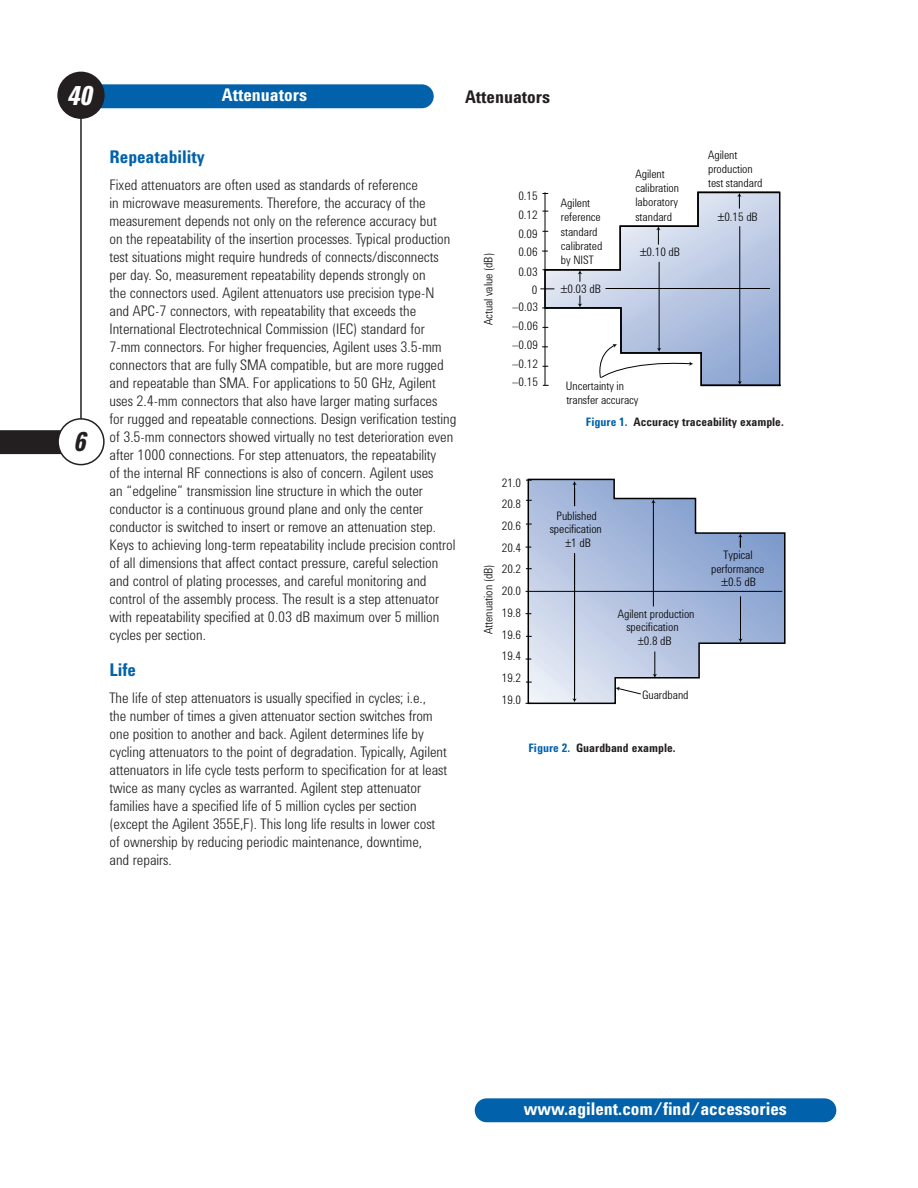
<style>
.page{position:relative;width:918px;height:1188px;background:#fff}
.page>*{position:absolute;margin:0;border:0;box-sizing:border-box;transform-origin:0 0}
.t1{font:italic 700 27px "Agilent Cond";color:#fff}
.t2{font:italic 700 27px "Agilent Cond";color:#231f20}
.t3{font:700 18px "Agilent Cond";color:#fff}
.t4{font:700 18px "Agilent Cond";color:#0161aa}
.t5{font:700 18px "Agilent Cond";color:#231f20}
.t6{font:300 15px/18px "Agilent Cond";color:#231f20}
.t7{font:300 12px/21.8px "Agilent Cond";color:#000}
.t8{font:700 12px "Agilent Cond";color:#231f20}
.s1{color:#0161aa}
</style>
<div class="page">
<div style="left:475px;top:1098px;width:361px;height:24px;background:#0161aa;border-radius:12px"></div>
<hr style="left:80px;top:74px;width:2px;height:358px;background:#231f20">
<div style="left:72px;top:84px;width:362px;height:24px;background:#0161aa;border-radius:12px"></div>
<svg style="left:57px;top:72px;width:48px;height:47px"></svg>
<svg style="left:0;top:418px;width:105px;height:47px"></svg>
<svg style="left:544px;top:191px;width:237px;height:196px"></svg>
<svg style="left:540px;top:288px;width:14px;height:1px"></svg>
<hr style="left:605px;top:288px;width:165px;height:1px;background:#000">
<hr style="left:659px;top:262px;width:1px;height:87px;background:#000">
<svg style="left:656px;top:226px;width:5px;height:19px"></svg>
<svg style="left:737px;top:193px;width:5px;height:16px"></svg>
<hr style="left:740px;top:226px;width:1px;height:156px;background:#000">
<svg style="left:738px;top:381px;width:4px;height:4px"></svg>
<svg style="left:578px;top:270px;width:4px;height:12px"></svg>
<svg style="left:578px;top:295px;width:4px;height:12px"></svg>
<svg style="left:596px;top:344px;width:97px;height:34px"></svg>
<svg style="left:527px;top:478px;width:259px;height:227px"></svg>
<hr style="left:526px;top:591px;width:256px;height:1px;background:#000">
<svg style="left:616px;top:687px;width:25px;height:8px"></svg>
<hr style="left:653px;top:502px;width:1px;height:104px;background:#000">
<svg style="left:651px;top:499px;width:5px;height:4px"></svg>
<svg style="left:572px;top:698px;width:5px;height:4px"></svg>
<hr style="left:574px;top:554px;width:1px;height:146px;background:#000">
<svg style="left:572px;top:481px;width:5px;height:25px"></svg>
<svg style="left:738px;top:534px;width:4px;height:14px"></svg>
<svg style="left:653px;top:651px;width:4px;height:27px"></svg>
<hr style="left:740px;top:596px;width:1px;height:44px;background:#000">
<svg style="left:738px;top:639px;width:5px;height:3px"></svg>
<svg style="left:561px;top:285px;width:6px;height:8px"></svg>
<svg style="left:640px;top:249px;width:7px;height:7px"></svg>
<svg style="left:718px;top:213px;width:6px;height:8px"></svg>
<svg style="left:566px;top:539px;width:5px;height:8px"></svg>
<svg style="left:722px;top:578px;width:6px;height:8px"></svg>
<svg style="left:638px;top:637px;width:6px;height:8px"></svg>
<h1 class="t1" style="left:67px;top:86px;width:27px">40</h1>
<p class="t3" style="left:222px;top:88px;width:87px">Attenuators</p>
<p class="t5" style="left:465px;top:90px;width:87px">Attenuators</p>
<h1 class="t2" style="left:73px;top:432px;width:14px">6</h1>
<p class="t4" style="left:110px;top:150px;width:97px">Repeatability</p>
<p class="t6" style="left:110px;top:177px;width:348px">Fixed attenuators are often used as standards of reference<br>in microwave measurements. Therefore, the accuracy of the measurement depends not only on the reference accuracy but<br>on the repeatability of the insertion processes. Typical production test situations might require hundreds of connects/disconnects per day. So, measurement repeatability depends strongly on<br>the connectors used. Agilent attenuators use precision type-N and APC-7 connectors, with repeatability that exceeds the International Electrotechnical Commission (IEC) standard for 7-mm connectors. For higher frequencies, Agilent uses 3.5-mm connectors that are fully SMA compatible, but are more rugged and repeatable than SMA. For applications to 50 GHz, Agilent uses 2.4-mm connectors that also have larger mating surfaces<br>for rugged and repeatable connections. Design verification testing of 3.5-mm connectors showed virtually no test deterioration even after 1000 connections. For step attenuators, the repeatability<br>of the internal RF connections is also of concern. Agilent uses<br>an “edgeline” transmission line structure in which the outer conductor is a continuous ground plane and only the center conductor is switched to insert or remove an attenuation step.<br>Keys to achieving long-term repeatability include precision control of all dimensions that affect contact pressure, careful selection and control of plating processes, and careful monitoring and control of the assembly process. The result is a step attenuator with repeatability specified at 0.03 dB maximum over 5 million cycles per section.</p>
<p class="t4" style="left:110px;top:663px;width:28px">Life</p>
<p class="t6" style="left:110px;top:690px;width:339px">The life of step attenuators is usually specified in cycles; i.e.,<br>the number of times a given attenuator section switches from one position to another and back. Agilent determines life by cycling attenuators to the point of degradation. Typically, Agilent attenuators in life cycle tests perform to specification for at least twice as many cycles as warranted. Agilent step attenuator families have a specified life of 5 million cycles per section (except the Agilent 355E,F). This long life results in lower cost of ownership by reducing periodic maintenance, downtime,<br>and repairs.</p>
<p class="t7" style="left:479px;top:325px;width:74px;rotate:-90deg">Actual value (dB)</p>
<p class="t7" style="left:518px;top:188px;width:21px;line-height:18.8px;text-align:right">0.15<br>0.12<br>0.09<br>0.06<br>0.03<br>0</p>
<p class="t7" style="left:513px;top:299px;width:27px;line-height:18.8px;text-align:justify">–0.03 –0.06 –0.09 –0.12 –0.15</p>
<p class="t7" style="left:561px;top:197px;width:43px;line-height:14.2px">Agilent reference standard calibrated by NIST</p>
<p class="t7" style="left:567px;top:279px;width:35px">0.03 dB</p>
<p class="t7" style="left:635px;top:168px;width:45px;line-height:14.2px">Agilent calibration laboratory standard</p>
<p class="t7" style="left:647px;top:242px;width:35px">0.10 dB</p>
<p class="t7" style="left:708px;top:149px;width:56px;line-height:14.2px">Agilent production test standard</p>
<p class="t7" style="left:724px;top:207px;width:35px">0.15 dB</p>
<p class="t7" style="left:566px;top:380px;width:74px;line-height:13.6px">Uncertainty in transfer accuracy</p>
<p class="t8" style="left:586px;top:418px;width:199px"><span class="s1">Figure 1.</span> Accuracy traceability example.</p>
<p class="t7" style="left:502px;top:473px;width:21px;text-align:justify">21.0<br>20.8<br>20.6<br>20.4<br>20.2<br>20.0<br>19.8<br>19.6<br>19.4<br>19.2<br>19.0</p>
<p class="t7" style="left:478px;top:634px;width:71px;rotate:-90deg">Attenuation (dB)</p>
<p class="t7" style="left:557px;top:506px;width:42px">Published</p>
<p class="t7" style="left:550px;top:519px;width:54px">specification</p>
<p class="t7" style="left:571px;top:533px;width:21px">1 dB</p>
<p class="t7" style="left:618px;top:604px;width:78px">Agilent production</p>
<p class="t7" style="left:626px;top:617px;width:54px">specification</p>
<p class="t7" style="left:644px;top:631px;width:29px">0.8 dB</p>
<p class="t7" style="left:724px;top:545px;width:31px">Typical</p>
<p class="t7" style="left:711px;top:559px;width:55px">performance</p>
<p class="t7" style="left:728px;top:572px;width:29px">0.5 dB</p>
<p class="t7" style="left:642px;top:685px;width:48px">Guardband</p>
<p class="t8" style="left:528px;top:743px;width:149px"><span class="s1">Figure 2.</span> Guardband example.</p>
<p class="t3" style="left:524px;top:1102px;width:264px">www.agilent.com/find/accessories</p>
</div>
